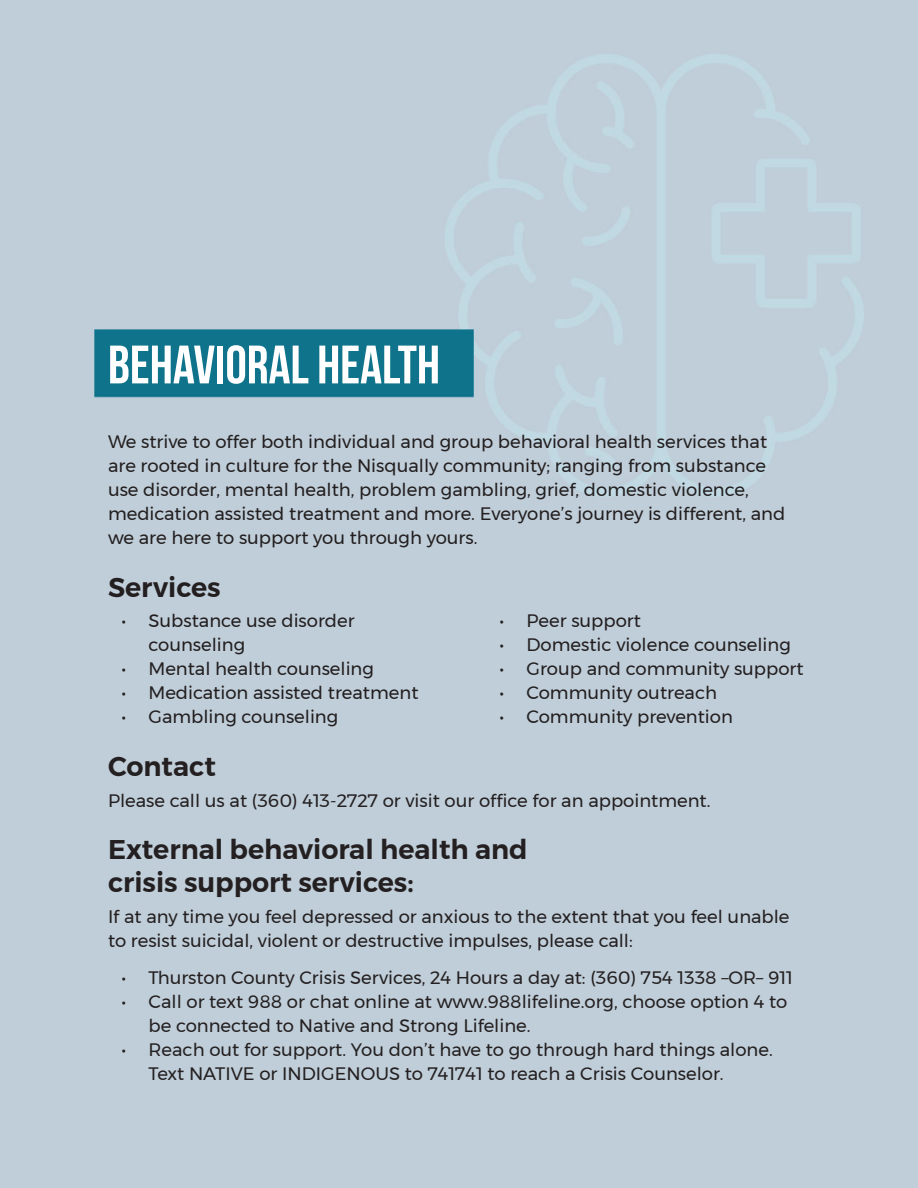
<style>
.page{position:relative;width:918px;height:1188px;background:#c0ced9}
.page>*{position:absolute;margin:0;border:0;box-sizing:border-box;transform-origin:0 0}
.Heading_1_Color{font:54px "Bebas Neue";color:#fff}
.Heading_2{font:600 27px/32.4px "Montserrat";color:#242021}
.Heading_2-2{font:600 27px "Montserrat";color:#231f20}
.t1{font:18px/24px "Montserrat";color:#231f20}
.t2{font:18px/24px "Montserrat";color:#242021}
</style>
<div class="page">
<h1 class="Heading_1_Color" style="left:108px;top:335px;width:333px">BEHAVIORAL HEALTH</h1>
<p class="t1" style="left:108px;top:429px;width:679px">We strive to offer both individual and group behavioral health services that are rooted in culture for the Nisqually community; ranging from substance use disorder, mental health, problem gambling, grief, domestic violence, medication assisted treatment and more. Everyone’s journey is different, and we are here to support you through yours.</p>
<h2 class="Heading_2-2" style="left:108px;top:566px;width:114px">Services</h2>
<p class="t1" style="left:148px;top:609px;width:208px;text-indent:-27px">• Substance use disorder counseling</p>
<p class="t1" style="left:122px;top:657px;width:254px">• Mental health counseling</p>
<p class="t1" style="left:122px;top:681px;width:298px">• Medication assisted treatment</p>
<p class="t1" style="left:122px;top:705px;width:218px">• Gambling counseling</p>
<p class="t1" style="left:500px;top:609px;width:143px">• Peer support</p>
<p class="t1" style="left:500px;top:633px;width:293px">• Domestic violence counseling</p>
<p class="t1" style="left:500px;top:657px;width:306px">• Group and community support</p>
<p class="t1" style="left:500px;top:681px;width:219px">• Community outreach</p>
<p class="t1" style="left:500px;top:705px;width:235px">• Community prevention</p>
<h2 class="Heading_2" style="left:108px;top:750px;width:109px">Contact</h2>
<p class="t2" style="left:108px;top:788px;width:604px">Please call us at (360) 413-2727 or visit our office for an appointment.</p>
<h2 class="Heading_2" style="left:108px;top:834px;width:421px">External behavioral health and crisis support services:</h2>
<p class="t2" style="left:108px;top:904px;width:683px">If at any time you feel depressed or anxious to the extent that you feel unable to resist suicidal, violent or destructive impulses, please call:</p>
<p class="t2" style="left:122px;top:965px;width:673px">• Thurston County Crisis Services, 24 Hours a day at: (360) 754 1338 –OR– 911</p>
<p class="t2" style="left:148px;top:989px;width:640px;text-indent:-27px">• Call or text 988 or chat online at www 988lifeline org, choose option 4 to be connected to Native and Strong Lifeline</p>
<p class="t2" style="left:148px;top:1037px;width:622px;text-indent:-27px">• Reach out for support You don’t have to go through hard things alone<br>Text NATIVE or INDIGENOUS to 741741 to reach a Crisis Counselor</p>
</div>
